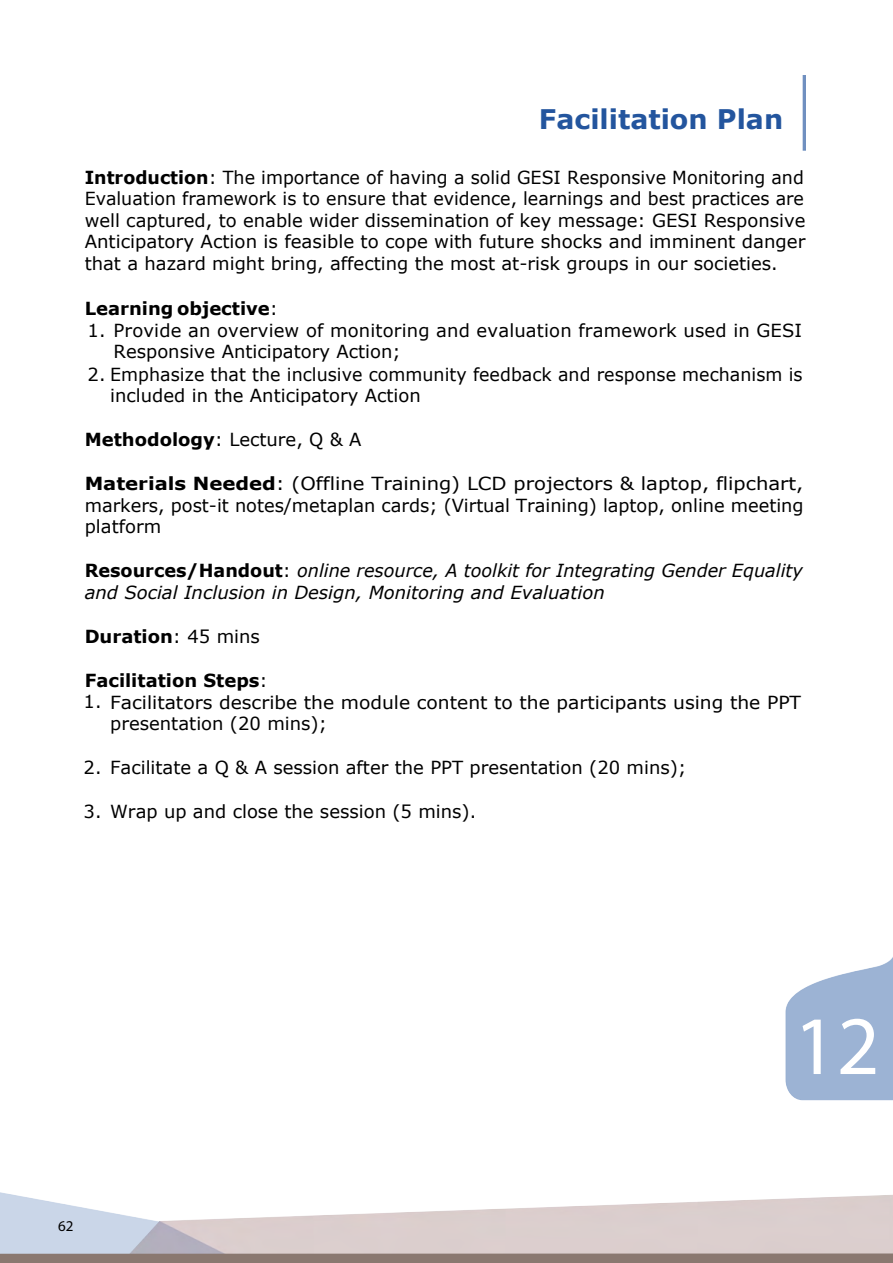
<style>
.page{position:relative;width:893px;height:1263px;background:#fff}
.page>*{position:absolute;margin:0;border:0;box-sizing:border-box;transform-origin:0 0}
.t1{font:300 83.7px "Avenir";color:#fff}
.t2{font:700 27px "Verdana";color:#23559e}
.t3{font:18px/21.6px "Verdana";color:#000}
.t4{font:18px/21.6px "Verdana";color:#000;text-align:justify;scale:1.09 1}
.t5{font:italic 18px/21.6px "Verdana";color:#000}
.t6{font:18px/21.6px "Verdana";color:#000;scale:1.04 1}
.t7{font:700 18px "Verdana";color:#000}
.t8{font:15px "Avenir";color:#000}
.s1{font-weight:700}
.s2{font-weight:400}
.s3{font-weight:700;font-style:normal}
.s4{font-style:normal}
</style>
<div class="page">
<img style="left:785px;top:957px;width:108px;height:143px">
<img style="left:802px;top:76px;width:3px;height:75px">
<img style="left:0;top:1192px;width:121px;height:61px">
<div style="left:30px;top:1219px;width:68px;height:21px;background:#cad6e8"></div>
<div style="left:0;top:1253px;width:893px;height:10px;background:#8a7870"></div>
<p class="t2" style="left:539px;top:100px;width:246px">Facilitation Plan</p>
<p class="t3" style="left:85px;top:166px;width:722px;text-align:justify"><span class="s1">Introduction</span>: The importance of having a solid GESI Responsive Monitoring and Evaluation framework is to ensure that evidence, learnings and best practices are well captured, to enable wider dissemination of key message: GESI Responsive Anticipatory Action is feasible to cope with future shocks and imminent danger that a hazard might bring, affecting the most at-risk groups in our societies.</p>
<p class="t7" style="left:85px;top:296px;width:195px">Learning objective<span class="s2">:</span></p>
<p class="t3" style="left:114px;top:319px;width:690px;text-indent:-26px">1. Provide an overview of monitoring and evaluation framework used in GESI<br>Responsive Anticipatory Action;</p>
<p class="t3" style="left:110px;top:363px;width:694px;text-indent:-23px">2. Emphasize that the inclusive community feedback and response mechanism is included in the Anticipatory Action</p>
<p class="t3" style="left:85px;top:429px;width:278px"><span class="s1">Methodology</span>: Lecture, Q &amp; A</p>
<p class="t4" style="left:85px;top:472px;width:661px"><span class="s1">Materials Needed</span>: (Offline Training) LCD projectors &amp; laptop, flipchart, markers, post-it notes/metaplan cards; (Virtual Training) laptop, online meeting platform</p>
<p class="t5" style="left:85px;top:560px;width:720px"><span class="s3">Resources/Handout</span><span class="s4">:</span> online resource, A toolkit for Integrating Gender Equality and Social Inclusion in Design, Monitoring and Evaluation</p>
<p class="t7" style="left:85px;top:624px;width:177px">Duration<span class="s2">: 45 mins</span></p>
<p class="t7" style="left:85px;top:668px;width:185px">Facilitation Steps<span class="s2">:</span></p>
<p class="t3" style="left:84px;top:691px;width:19px">1.</p>
<p class="t3" style="left:84px;top:756px;width:19px">2.</p>
<p class="t3" style="left:84px;top:800px;width:19px">3.</p>
<p class="t6" style="left:110px;top:691px;width:666px">Facilitators describe the module content to the participants using the PPT presentation (20 mins);</p>
<p class="t3" style="left:110px;top:757px;width:577px">Facilitate a Q &amp; A session after the PPT presentation (20 mins);</p>
<p class="t3" style="left:110px;top:801px;width:368px">Wrap up and close the session (5 mins).</p>
<p class="t8" style="left:58px;top:1216px;width:17px">62</p>
<p class="t1" style="left:794px;top:994px;width:87px">12</p>
</div>
